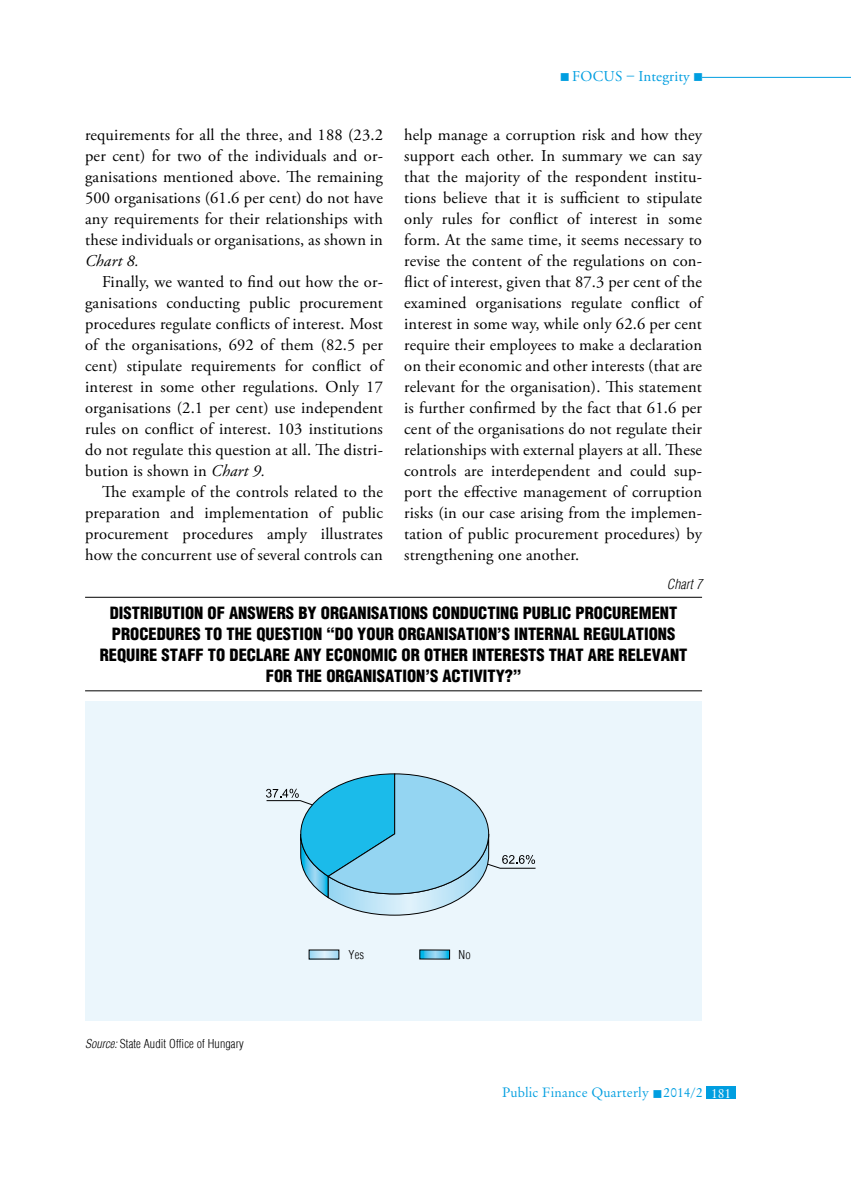
<style>
.page{position:relative;width:851px;height:1191px;background:#fff}
.page>*{position:absolute;margin:0;border:0;box-sizing:border-box;transform-origin:0 0}
.t1{font:16.5px/21px "Adobe Garamond Pro";letter-spacing:.01em;color:#000;text-align:justify}
.t2{font:900 condensed 16.5px/21px "H Helvetica";color:#000;text-align:center}
.t3{font:italic 16.5px "Adobe Garamond Pro";letter-spacing:.01em;color:#000}
.t4{font:15px "Adobe Garamond Pro";color:#009ee0}
.t5{font:13.5px "Original Garamond HU Normal";letter-spacing:.01em;color:#009ee0}
.t6{font:italic 300 condensed 13.5px "H Helvetica";letter-spacing:.01em;color:#000}
.t7{font:300 condensed 12px "H Helvetica";letter-spacing:.01em;color:#000}
.s1{font-style:italic}
.s2{color:#fff}
</style>
<div class="page">
<hr style="left:702px;top:77px;width:148px;height:1px;background:#009ee0">
<div style="left:706px;top:1086px;width:30px;height:13px;background:#009ee0"></div>
<hr style="left:85px;top:597px;width:617px;height:1px;background:#000">
<hr style="left:85px;top:690px;width:617px;height:1px;background:#000">
<div style="left:85px;top:702px;width:617px;height:318px;background:#ebf6fc"></div>
<svg style="left:421px;top:951px;width:27px;height:6px"></svg>
<svg style="left:311px;top:951px;width:26px;height:6px"></svg>
<svg style="left:266px;top:773px;width:270px;height:142px"></svg>
<p class="t4" style="left:559px;top:67px;width:145px">■ Focus – Integrity ■</p>
<p class="t1" style="left:85px;top:125px;width:299px">requirements for all the three, and 188 (23.2 per cent) for two of the individuals and or&shy;ganisations mentioned above. The remaining 500 organisations (61.6 per cent) do not have any requirements for their relationships with these individuals or organisations, as shown in</p>
<p class="t3" style="left:85px;top:251px;width:55px">Chart 8.</p>
<p class="t1" style="left:85px;top:272px;width:301px;text-indent:17px">Finally, we wanted to find out how the or&shy;ganisations conducting public procurement procedures regulate conflicts of interest. Most of the organisations, 692 of them (82.5 per cent) stipulate requirements for conflict of interest in some other regulations. Only 17 organisations (2.1 per cent) use independent rules on conflict of interest. 103 institutions do not regulate this question at all. The distri&shy;bution is shown in <span class="s1">Chart 9.</span></p>
<p class="t1" style="left:85px;top:482px;width:299px;text-indent:17px">The example of the controls related to the preparation and implementation of public procurement procedures amply illustrates how the concurrent use of several controls can</p>
<p class="t1" style="left:404px;top:125px;width:301px">help manage a corruption risk and how they support each other. In summary we can say that the majority of the respondent institu&shy;tions believe that it is sufficient to stipulate only rules for conflict of interest in some form. At the same time, it seems necessary to revise the content of the regulations on con&shy;flict of interest, given that 87.3 per cent of the examined organisations regulate conflict of interest in some way, while only 62.6 per cent require their employees to make a declaration on their economic and other interests (that are relevant for the organisation). This statement is further confirmed by the fact that 61.6 per cent of the organisations do not regulate their relationships with external players at all. These controls are interdependent and could sup&shy;port the effective management of corruption risks (in our case arising from the implemen&shy;tation of public procurement procedures) by strengthening one another.</p>
<p class="t6" style="left:666px;top:576px;width:37px">Chart 7</p>
<p class="t2" style="left:100px;top:602px;width:589px">DISTRIBUTION OF ANSWERS BY ORGANISATIONS CONDUCTING PUBLIC PROCUREMENT PROCEDURES TO THE QUESTION “DO YOUR ORGANISATION’S INTERNAL REGULATIONS REQUIRE STAFF TO DECLARE ANY ECONOMIC OR OTHER INTERESTS THAT ARE RELEVANT FOR THE ORGANISATION’S ACTIVITY?”</p>
<p class="t7" style="left:85px;top:1036px;width:160px"><span class="s1">Source:</span> State Audit Office of Hungary</p>
<p class="t7" style="left:348px;top:947px;width:17px">Yes</p>
<p class="t7" style="left:458px;top:947px;width:14px">No</p>
<p class="t5" style="left:502px;top:1084px;width:231px">Public Finance Quarterly ■ 2014/2 <span class="s2">181</span></p>
</div>
